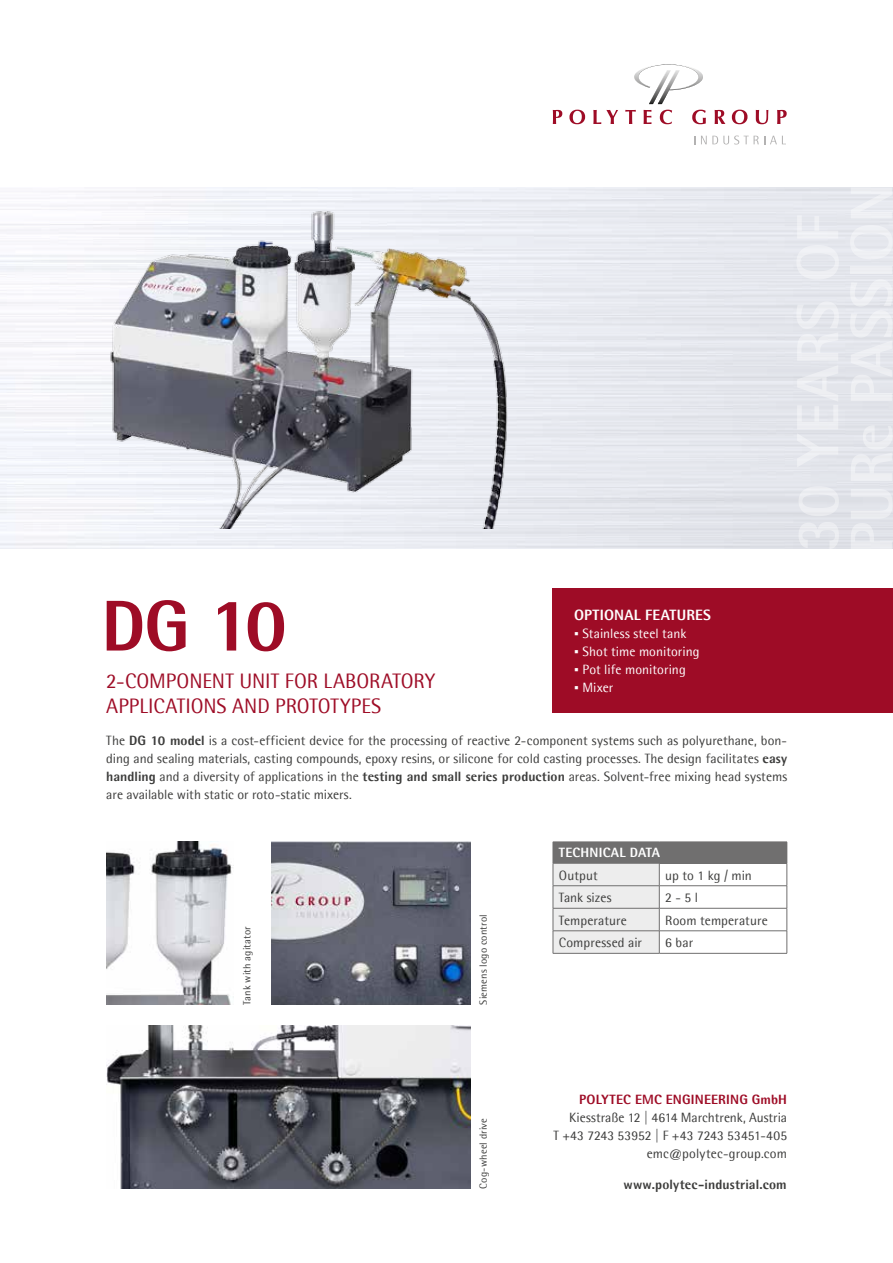
<style>
.page{position:relative;width:893px;height:1263px;background:#fff}
.page>*{position:absolute;margin:0;border:0;box-sizing:border-box;transform-origin:0 0}
.t1{font:800 72px "Agfa Rotis Semisans";color:#9e0c26}
.t2{font:21px "Agfa Rotis Semisans";letter-spacing:-.005em;color:#9e0c26}
.t3{font:800 15px "Agfa Rotis Semisans";letter-spacing:.015em;color:#fff}
.t4{font:13.5px/18px "Agfa Rotis Semisans";color:#3c3c3b;text-align:justify}
.t5{font:13.5px "Agfa Rotis Semisans";letter-spacing:.005em;color:#fff}
.t6{font:800 13.5px "Agfa Rotis Semisans";letter-spacing:.015em;color:#3c3c3b}
.t7{font:800 13.5px "Agfa Rotis Semisans";letter-spacing:.01em;color:#9e0c26}
.t8{font:800 13.5px "Agfa Rotis Semisans";letter-spacing:.015em;color:#fff}
.t9{font:10.5px "Agfa Rotis Semisans";letter-spacing:.015em;color:#3c3c3b}
.s1{font-size:75px}
.s2{font-family:"Calibri"}
.s3{font-weight:800}
</style>
<div class="page">
<img style="left:0;top:187px;width:893px;height:362px">
<svg style="left:553px;top:110px;width:9px;height:14px"></svg>
<svg style="left:569px;top:110px;width:16px;height:14px"></svg>
<svg style="left:593px;top:110px;width:25px;height:14px"></svg>
<svg style="left:625px;top:110px;width:11px;height:14px"></svg>
<svg style="left:644px;top:110px;width:7px;height:14px"></svg>
<svg style="left:660px;top:110px;width:12px;height:14px"></svg>
<svg style="left:692px;top:110px;width:14px;height:14px"></svg>
<svg style="left:715px;top:110px;width:10px;height:14px"></svg>
<svg style="left:732px;top:110px;width:15px;height:14px"></svg>
<svg style="left:756px;top:110px;width:12px;height:14px"></svg>
<svg style="left:777px;top:110px;width:10px;height:14px"></svg>
<svg style="left:701px;top:136px;width:85px;height:8px"></svg>
<svg style="left:634px;top:64px;width:69px;height:40px"></svg>
<div style="left:553px;top:842px;width:234px;height:21px;background:#706f6f"></div>
<hr style="left:659px;top:863px;width:128px;height:1px;background:#706f6f">
<hr style="left:659px;top:885px;width:128px;height:1px;background:#706f6f">
<hr style="left:659px;top:908px;width:128px;height:1px;background:#706f6f">
<hr style="left:659px;top:930px;width:128px;height:1px;background:#706f6f">
<svg style="left:553px;top:863px;width:107px;height:90px;background:#e5e5e5"></svg>
<svg style="left:787px;top:842px;width:1px;height:111px"></svg>
<hr style="left:553px;top:953px;width:106px;height:1px;background:#706f6f">
<hr style="left:659px;top:953px;width:128px;height:1px;background:#706f6f">
<img style="left:106px;top:842px;width:128px;height:163px">
<img style="left:106px;top:1025px;width:364px;height:163px">
<img style="left:272px;top:842px;width:198px;height:163px">
<div style="left:553px;top:588px;width:340px;height:125px;background:#9e0c26"></div>
<img style="left:106px;top:209px;width:404px;height:319px">
<h1 class="t1" style="left:101px;top:580px;width:187px">DG <span class="s1">10</span></h1>
<p class="t3" style="left:574px;top:605px;width:139px">OPTIONAL FEATURES</p>
<p class="t5" style="left:574px;top:625px;width:114px"><span class="s2">▪</span> Stainless steel tank</p>
<p class="t5" style="left:574px;top:643px;width:127px"><span class="s2">▪</span> Shot time monitoring</p>
<p class="t5" style="left:574px;top:661px;width:113px"><span class="s2">▪</span> Pot life monitoring</p>
<h2 class="t2" style="left:106px;top:668px;width:330px">2-COMPONENT UNIT FOR LABORATORY</h2>
<p class="t5" style="left:574px;top:679px;width:41px"><span class="s2">▪</span> Mixer</p>
<h2 class="t2" style="left:106px;top:694px;width:277px">APPLICATIONS AND PROTOTYPES</h2>
<p class="t4" style="left:106px;top:731px;width:682px">The <span class="s3">DG 10 model</span> is a cost-efficient device for the processing of reactive 2-component systems such as polyurethane, bon&shy;ding and sealing materials, casting compounds, epoxy resins, or silicone for cold casting processes. The design facilitates <span class="s3">easy handling</span> and a diversity of applications in the <span class="s3">testing and small series production</span> areas. Solvent-free mixing head systems are available with static or roto-static mixers.</p>
<p class="t9" style="left:241px;top:1005px;width:80px;rotate:-90deg">Tank with agitator</p>
<p class="t9" style="left:477px;top:1005px;width:92px;rotate:-90deg">Siemens logo control</p>
<p class="t9" style="left:477px;top:1188px;width:72px;rotate:-90deg">Cog-wheel drive</p>
<p class="t8" style="left:559px;top:844px;width:103px">TECHNICAL DATA</p>
<p class="t4" style="left:559px;top:866px;width:40px">Output</p>
<p class="t4" style="left:665px;top:866px;width:88px">up to 1 kg / min</p>
<p class="t4" style="left:559px;top:888px;width:54px">Tank sizes</p>
<p class="t4" style="left:665px;top:888px;width:34px">2 - 5 l</p>
<p class="t4" style="left:559px;top:911px;width:69px">Temperature</p>
<p class="t4" style="left:665px;top:911px;width:104px">Room temperature</p>
<p class="t4" style="left:559px;top:934px;width:85px">Compressed air</p>
<p class="t4" style="left:665px;top:934px;width:29px">6 bar</p>
<p class="t7" style="left:579px;top:1091px;width:209px">POLYTEC EMC ENGINEERING GmbH</p>
<p class="t4" style="left:553px;top:1108px;width:235px;text-align:right">Kiesstraße 12 | 4614 Marchtrenk, Austria<br>T +43 7243 53952 <span class="s3">|</span> F +43 7243 53451-405 emc@polytec-group.com</p>
<p class="t6" style="left:624px;top:1175px;width:165px">www.polytec-industrial.com</p>
</div>
